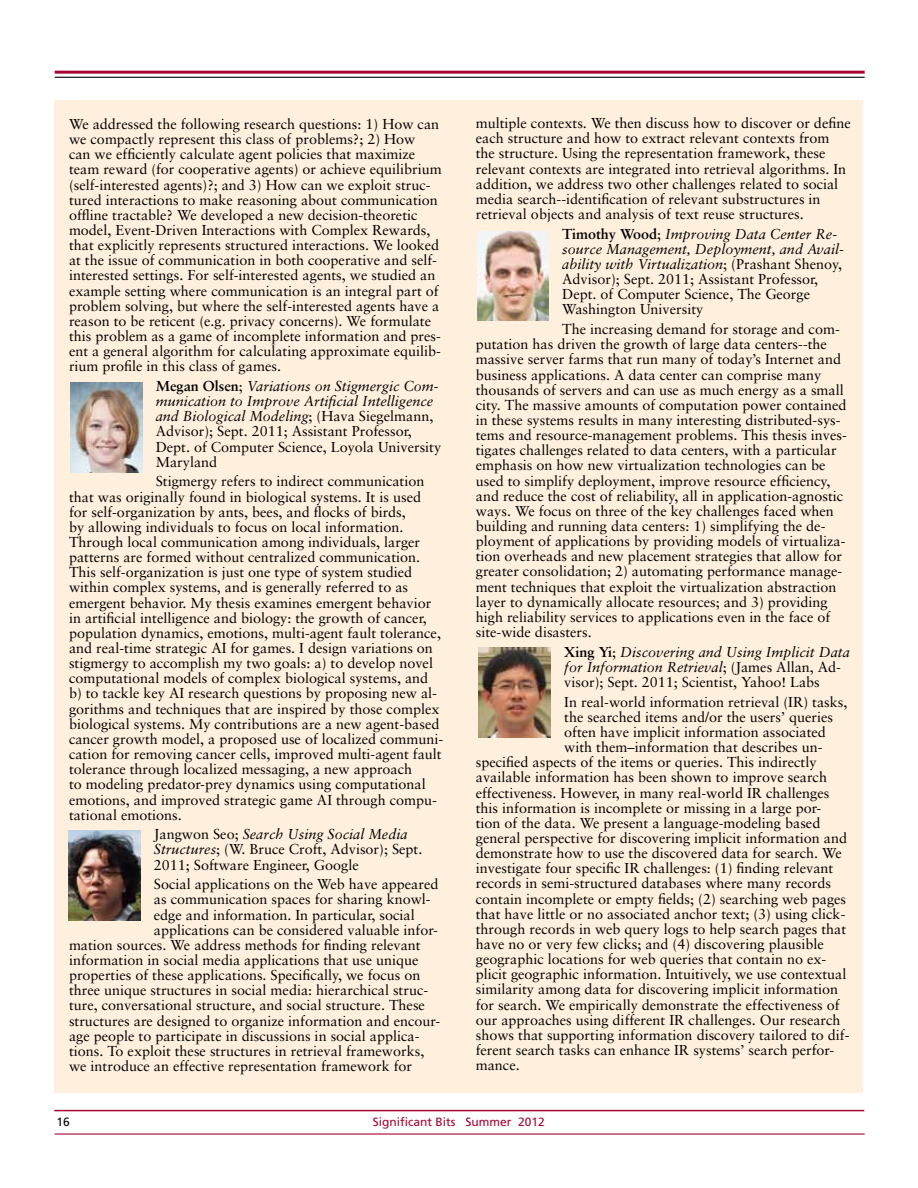
<style>
.page{position:relative;width:918px;height:1188px;background:#fff}
.page>*{position:absolute;margin:0;border:0;box-sizing:border-box;transform-origin:0 0}
.t1{font:14.4px/15.1px "Sabon";color:#000}
.t2{font:12px "Frutiger";color:#a90533}
.t3{font:12px "Frutiger";color:#000}
.s1{font-weight:700}
.s2{font-style:italic}
</style>
<div class="page">
<hr style="left:55px;top:71px;width:810px;height:3px;background:#a90533">
<hr style="left:55px;top:77px;width:810px;height:1px;background:#000">
<hr style="left:54px;top:1110px;width:810px;height:1px;background:#a90533">
<hr style="left:55px;top:1133px;width:810px;height:2px;background:#a90533">
<div style="left:55px;top:100px;width:808px;height:992px;background:#fff0de"></div>
<img style="left:70px;top:383px;width:72px;height:90px">
<img style="left:68px;top:830px;width:72px;height:90px">
<img style="left:478px;top:231px;width:70px;height:90px">
<img style="left:479px;top:647px;width:72px;height:90px">
<p class="t1" style="left:69px;top:116px;width:374px">We addressed the following research questions: 1) How can we compactly represent this class of problems?; 2) How<br>can we efficiently calculate agent policies that maximize team reward (for cooperative agents) or achieve equilibrium (self-interested agents)?; and 3) How can we exploit struc&shy;tured interactions to make reasoning about communication offline tractable? We developed a new decision-theoretic model, Event-Driven Interactions with Complex Rewards, that explicitly represents structured interactions. We looked at the issue of communication in both cooperative and self&shy;interested settings. For self-interested agents, we studied an example setting where communication is an integral part of problem solving, but where the self-interested agents have a reason to be reticent (e.g. privacy concerns). We formulate this problem as a game of incomplete information and pres&shy;ent a general algorithm for calculating approximate equilib&shy;rium profile in this class of games.</p>
<p class="t1" style="left:156px;top:378px;width:287px"><span class="s1">Megan Olsen</span>; <span class="s2">Variations on Stigmergic Com&shy;munication to Improve Artificial Intelligence and Biological Modeling</span>; (Hava Siegelmann, Advisor); Sept. 2011; Assistant Professor, Dept. of Computer Science, Loyola University Maryland</p>
<p class="t1" style="left:69px;top:474px;width:376px;text-indent:87px">Stigmergy refers to indirect communication that was originally found in biological systems. It is used<br>for self-organization by ants, bees, and flocks of birds,<br>by allowing individuals to focus on local information.<br>Through local communication among individuals, larger patterns are formed without centralized communication.<br>This self-organization is just one type of system studied within complex systems, and is generally referred to as emergent behavior. My thesis examines emergent behavior in artificial intelligence and biology: the growth of cancer, population dynamics, emotions, multi-agent fault tolerance, and real-time strategic AI for games. I design variations on stigmergy to accomplish my two goals: a) to develop novel computational models of complex biological systems, and b) to tackle key AI research questions by proposing new al&shy;gorithms and techniques that are inspired by those complex biological systems. My contributions are a new agent-based cancer growth model, a proposed use of localized communi&shy;cation for removing cancer cells, improved multi-agent fault tolerance through localized messaging, a new approach<br>to modeling predator-prey dynamics using computational emotions, and improved strategic game AI through compu&shy;tational emotions.</p>
<p class="t1" style="left:154px;top:827px;width:270px">Jangwon Seo; <span class="s2">Search Using Social Media<br>Structures</span>; (W. Bruce Croft, Advisor); Sept.<br>2011; Software Engineer, Google</p>
<p class="t1" style="left:154px;top:877px;width:286px">Social applications on the Web have appeared</p>
<p class="t1" style="left:154px;top:892px;width:278px">as communication spaces for sharing knowl-</p>
<p class="t1" style="left:154px;top:907px;width:262px">edge and information. In particular, social</p>
<p class="t1" style="left:154px;top:922px;width:286px">applications can be considered valuable infor-</p>
<p class="t1" style="left:69px;top:937px;width:353px">mation sources. We address methods for finding relevant</p>
<p class="t1" style="left:69px;top:952px;width:351px">information in social media applications that use unique</p>
<p class="t1" style="left:69px;top:967px;width:353px">properties of these applications. Specifically, we focus on</p>
<p class="t1" style="left:69px;top:983px;width:361px">three unique structures in social media: hierarchical struc-</p>
<p class="t1" style="left:69px;top:998px;width:358px">ture, conversational structure, and social structure. These</p>
<p class="t1" style="left:69px;top:1013px;width:373px">structures are designed to organize information and encour-</p>
<p class="t1" style="left:69px;top:1028px;width:352px">age people to participate in discussions in social applica-</p>
<p class="t1" style="left:69px;top:1043px;width:357px">tions. To exploit these structures in retrieval frameworks,</p>
<p class="t1" style="left:69px;top:1058px;width:345px">we introduce an effective representation framework for</p>
<p class="t1" style="left:476px;top:115px;width:377px">multiple contexts. We then discuss how to discover or define each structure and how to extract relevant contexts from the structure. Using the representation framework, these relevant contexts are integrated into retrieval algorithms. In addition, we address two other challenges related to social media search--identification of relevant substructures in retrieval objects and analysis of text reuse structures.</p>
<p class="t1" style="left:562px;top:226px;width:283px"><span class="s1">Timothy Wood</span>; <span class="s2">Improving Data Center Re&shy;source Management, Deployment, and Avail&shy;ability with Virtualization</span>; (Prashant Shenoy, Advisor); Sept. 2011; Assistant Professor, Dept. of Computer Science, The George Washington University</p>
<p class="t1" style="left:476px;top:321px;width:373px;text-indent:86px">The increasing demand for storage and com&shy;putation has driven the growth of large data centers--the massive server farms that run many of today’s Internet and business applications. A data center can comprise many thousands of servers and can use as much energy as a small city. The massive amounts of computation power contained in these systems results in many interesting distributed-sys&shy;tems and resource-management problems. This thesis inves&shy;tigates challenges related to data centers, with a particular emphasis on how new virtualization technologies can be used to simplify deployment, improve resource efficiency, and reduce the cost of reliability, all in application-agnostic ways. We focus on three of the key challenges faced when building and running data centers: 1) simplifying the de&shy;ployment of applications by providing models of virtualiza&shy;tion overheads and new placement strategies that allow for greater consolidation; 2) automating performance manage&shy;ment techniques that exploit the virtualization abstraction layer to dynamically allocate resources; and 3) providing high reliability services to applications even in the face of site-wide disasters.</p>
<p class="t1" style="left:564px;top:644px;width:287px"><span class="s1">Xing Yi</span>; <span class="s2">Discovering and Using Implicit Data for Information Retrieval</span>; (James Allan, Ad&shy;visor); Sept. 2011; Scientist, Yahoo! Labs</p>
<p class="t1" style="left:564px;top:694px;width:285px">In real-world information retrieval (IR) tasks,</p>
<p class="t1" style="left:564px;top:709px;width:270px">the searched items and/or the users’ queries</p>
<p class="t1" style="left:564px;top:724px;width:263px">often have implicit information associated</p>
<p class="t1" style="left:564px;top:739px;width:260px">with them–information that describes un-</p>
<p class="t1" style="left:476px;top:755px;width:342px">specified aspects of the items or queries. This indirectly</p>
<p class="t1" style="left:476px;top:770px;width:353px">available information has been shown to improve search</p>
<p class="t1" style="left:476px;top:785px;width:355px">effectiveness. However, in many real-world IR challenges</p>
<p class="t1" style="left:476px;top:800px;width:347px">this information is incomplete or missing in a large por-</p>
<p class="t1" style="left:476px;top:815px;width:346px">tion of the data. We present a language-modeling based</p>
<p class="t1" style="left:476px;top:830px;width:373px">general perspective for discovering implicit information and</p>
<p class="t1" style="left:476px;top:845px;width:368px">demonstrate how to use the discovered data for search. We</p>
<p class="t1" style="left:476px;top:861px;width:359px">investigate four specific IR challenges: (1) finding relevant</p>
<p class="t1" style="left:476px;top:876px;width:357px">records in semi-structured databases where many records</p>
<p class="t1" style="left:476px;top:891px;width:372px">contain incomplete or empty fields; (2) searching web pages</p>
<p class="t1" style="left:476px;top:906px;width:371px">that have little or no associated anchor text; (3) using click-</p>
<p class="t1" style="left:476px;top:921px;width:372px">through records in web query logs to help search pages that</p>
<p class="t1" style="left:476px;top:936px;width:350px">have no or very few clicks; and (4) discovering plausible</p>
<p class="t1" style="left:476px;top:951px;width:352px">geographic locations for web queries that contain no ex-</p>
<p class="t1" style="left:476px;top:967px;width:372px">plicit geographic information. Intuitively, we use contextual</p>
<p class="t1" style="left:476px;top:982px;width:364px">similarity among data for discovering implicit information</p>
<p class="t1" style="left:476px;top:997px;width:365px">for search. We empirically demonstrate the effectiveness of</p>
<p class="t1" style="left:476px;top:1012px;width:366px">our approaches using different IR challenges. Our research</p>
<p class="t1" style="left:476px;top:1027px;width:375px">shows that supporting information discovery tailored to dif-</p>
<p class="t1" style="left:476px;top:1042px;width:360px">ferent search tasks can enhance IR systems’ search perfor-</p>
<p class="t1" style="left:476px;top:1057px;width:45px">mance.</p>
<p class="t3" style="left:57px;top:1114px;width:15px">16</p>
<p class="t2" style="left:373px;top:1115px;width:174px">Significant Bits Summer 2012</p>
</div>
